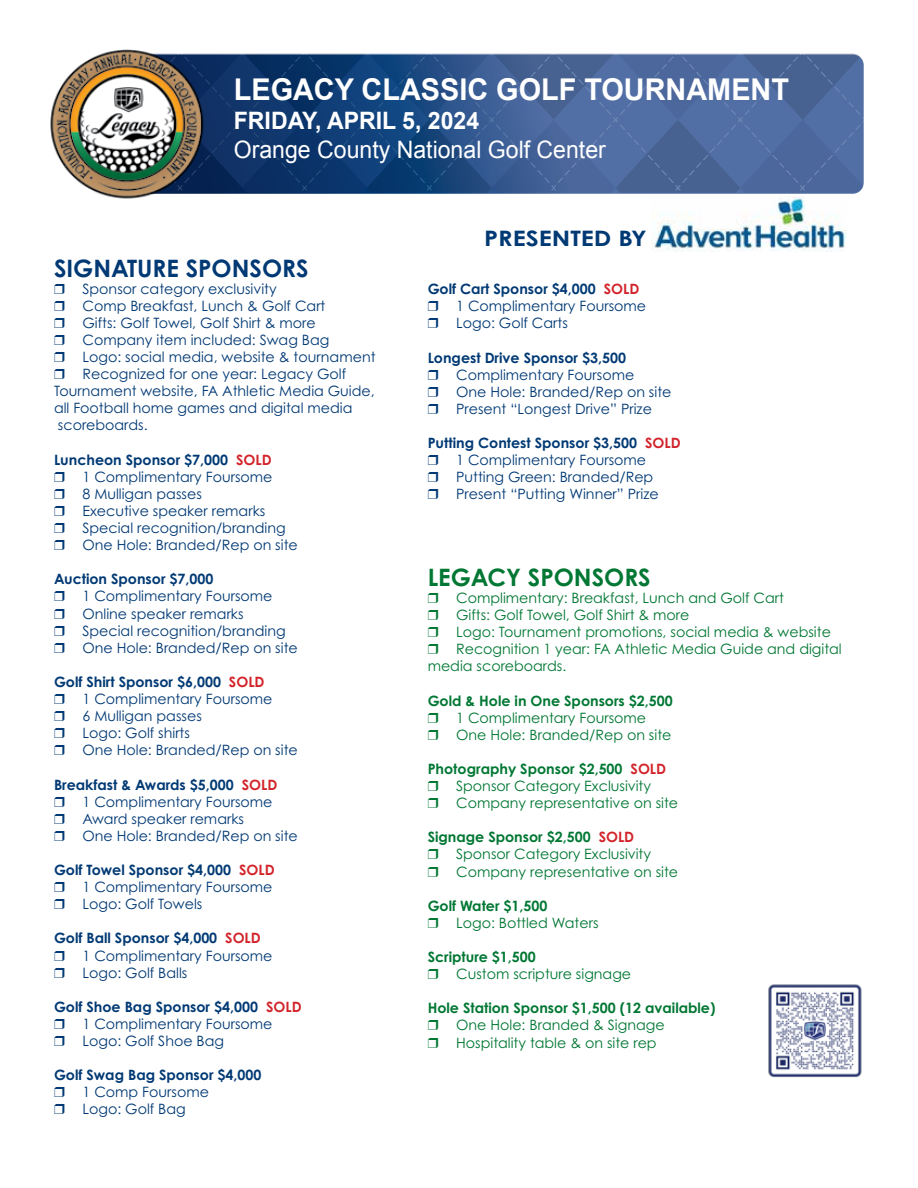
<style>
.page{position:relative;width:918px;height:1188px;background:#fff}
.page>*{position:absolute;margin:0;border:0;box-sizing:border-box;transform-origin:0 0}
.t1{font:700 30px "Arial";color:#fff;scale:.96 1}
.t2{font:24px "Arial";color:#fff;scale:.96 1}
.t3{font:700 24px "Arial";color:#fff;scale:.96 1}
.t4{font:700 24px "Century Gothic Pro";color:#003974}
.t5{font:700 24px "Century Gothic Pro";color:#073}
.t6{font:700 21.3px "Century Gothic Pro";color:#003974;scale:1.18 1}
.t7{font:14.25px/17.1px "Century Gothic Pro";color:#003974}
.t8{font:14.25px/17.1px "Century Gothic Pro";color:#073}
.t9{font:700 14.25px "Century Gothic Pro";color:#073}
.t10{font:700 14.25px "Century Gothic Pro";color:#003974}
.s1{font-weight:700}
.s2{font-weight:700;color:#d2232a}
</style>
<div class="page">
<svg style="left:238px;top:53px;width:625px;height:141px;background:#37598e"></svg>
<img style="left:652px;top:197px;width:195px;height:55px">
<img style="left:50px;top:49px;width:188px;height:150px">
<img style="left:768px;top:984px;width:94px;height:94px">
<h1 class="t1" style="left:234px;top:70px;width:580px">LEGACY CLASSIC GOLF TOURNAMENT</h1>
<h2 class="t3" style="left:234px;top:105px;width:257px">FRIDAY, APRIL 5, 2024</h2>
<h2 class="t2" style="left:234px;top:134px;width:389px">Orange County National Golf Center</h2>
<h2 class="t4" style="left:54px;top:253px;width:256px">SIGNATURE SPONSORS</h2>
<p class="t7" style="left:82px;top:280px;width:196px">Sponsor category exclusivity</p>
<p class="t7" style="left:82px;top:297px;width:244px">Comp Breakfast, Lunch &amp; Golf Cart</p>
<p class="t7" style="left:82px;top:314px;width:235px">Gifts: Golf Towel, Golf Shirt &amp; more</p>
<p class="t7" style="left:82px;top:331px;width:248px">Company item included: Swag Bag</p>
<p class="t7" style="left:82px;top:348px;width:295px">Logo: social media, website &amp; tournament</p>
<p class="t7" style="left:82px;top:365px;width:265px">Recognized for one year: Legacy Golf</p>
<p class="t7" style="left:54px;top:382px;width:322px">Tournament website, FA Athletic Media Guide,</p>
<p class="t7" style="left:54px;top:400px;width:300px">all Football home games and digital media</p>
<p class="t7" style="left:58px;top:417px;width:91px">scoreboards.</p>
<p class="t7" style="left:82px;top:451px;width:217px;text-indent:-28px"><span class="s1">Luncheon Sponsor $7,000</span> <span class="s2">SOLD<br></span>1 Complimentary Foursome<br>8 Mulligan passes<br>Executive speaker remarks<br>Special recognition/branding<br>One Hole: Branded/Rep on site</p>
<p class="t10" style="left:54px;top:570px;width:161px">Auction Sponsor $7,000</p>
<p class="t7" style="left:82px;top:588px;width:217px">1 Complimentary Foursome<br>Online speaker remarks<br>Special recognition/branding<br>One Hole: Branded/Rep on site</p>
<p class="t7" style="left:82px;top:673px;width:217px;text-indent:-28px"><span class="s1">Golf Shirt Sponsor $6,000</span> <span class="s2">SOLD<br></span>1 Complimentary Foursome<br>6 Mulligan passes<br>Logo: Golf shirts<br>One Hole: Branded/Rep on site</p>
<p class="t7" style="left:82px;top:776px;width:217px;text-indent:-28px"><span class="s1">Breakfast &amp; Awards $5,000</span> <span class="s2">SOLD<br></span>1 Complimentary Foursome<br>Award speaker remarks<br>One Hole: Branded/Rep on site</p>
<p class="t7" style="left:82px;top:861px;width:194px;text-indent:-28px"><span class="s1">Golf Towel Sponsor $4,000</span> <span class="s2">SOLD<br></span>1 Complimentary Foursome<br>Logo: Golf Towels</p>
<p class="t7" style="left:82px;top:930px;width:191px;text-indent:-28px"><span class="s1">Golf Ball Sponsor $4,000</span> <span class="s2">SOLD<br></span>1 Complimentary Foursome<br>Logo: Golf Balls</p>
<p class="t7" style="left:82px;top:998px;width:221px;text-indent:-28px"><span class="s1">Golf Shoe Bag Sponsor $4,000</span> <span class="s2">SOLD<br></span>1 Complimentary Foursome<br>Logo: Golf Shoe Bag</p>
<p class="t10" style="left:54px;top:1066px;width:209px">Golf Swag Bag Sponsor $4,000</p>
<p class="t7" style="left:82px;top:1084px;width:128px">1 Comp Foursome<br>Logo: Golf Bag</p>
<h3 class="t6" style="left:484px;top:225px;width:139px">PRESENTED BY</h3>
<p class="t7" style="left:456px;top:280px;width:191px;text-indent:-28px"><span class="s1">Golf Cart Sponsor $4,000</span> <span class="s2">SOLD<br></span>1 Complimentary Foursome<br>Logo: Golf Carts</p>
<p class="t10" style="left:428px;top:349px;width:200px">Longest Drive Sponsor $3,500</p>
<p class="t7" style="left:456px;top:366px;width:217px">Complimentary Foursome<br>One Hole: Branded/Rep on site<br>Present “Longest Drive” Prize</p>
<p class="t7" style="left:428px;top:434px;width:255px;text-align:center"><span class="s1">Putting Contest Sponsor $3,500</span> <span class="s2">SOLD<br></span>1 Complimentary Foursome<br>Putting Green: Branded/Rep<br>Present “Putting Winner” Prize</p>
<h2 class="t5" style="left:428px;top:562px;width:225px">LEGACY SPONSORS</h2>
<p class="t8" style="left:456px;top:589px;width:329px">Complimentary: Breakfast, Lunch and Golf Cart</p>
<p class="t8" style="left:456px;top:606px;width:235px">Gifts: Golf Towel, Golf Shirt &amp; more</p>
<p class="t8" style="left:456px;top:623px;width:376px">Logo: Tournament promotions, social media &amp; website</p>
<p class="t8" style="left:456px;top:640px;width:387px">Recognition 1 year: FA Athletic Media Guide and digital</p>
<p class="t8" style="left:428px;top:658px;width:140px">media scoreboards.</p>
<p class="t9" style="left:428px;top:691px;width:247px">Gold &amp; Hole in One Sponsors $2,500</p>
<p class="t8" style="left:456px;top:709px;width:217px">1 Complimentary Foursome<br>One Hole: Branded/Rep on site</p>
<p class="t8" style="left:456px;top:760px;width:224px;text-indent:-28px"><span class="s1">Photography Sponsor $2,500</span> <span class="s2">SOLD<br></span>Sponsor Category Exclusivity<br>Company representative on site</p>
<p class="t8" style="left:456px;top:829px;width:224px;text-indent:-28px"><span class="s1">Signage Sponsor $2,500</span> <span class="s2">SOLD<br></span>Sponsor Category Exclusivity<br>Company representative on site</p>
<p class="t9" style="left:428px;top:897px;width:121px">Golf Water $1,500</p>
<p class="t8" style="left:456px;top:914px;width:144px">Logo: Bottled Waters</p>
<p class="t9" style="left:428px;top:948px;width:110px">Scripture $1,500</p>
<p class="t8" style="left:456px;top:965px;width:177px">Custom scripture signage</p>
<p class="t9" style="left:428px;top:999px;width:289px">Hole Station Sponsor $1,500 (12 available)</p>
<p class="t8" style="left:456px;top:1017px;width:210px">One Hole: Branded &amp; Signage<br>Hospitality table &amp; on site rep</p>
</div>
